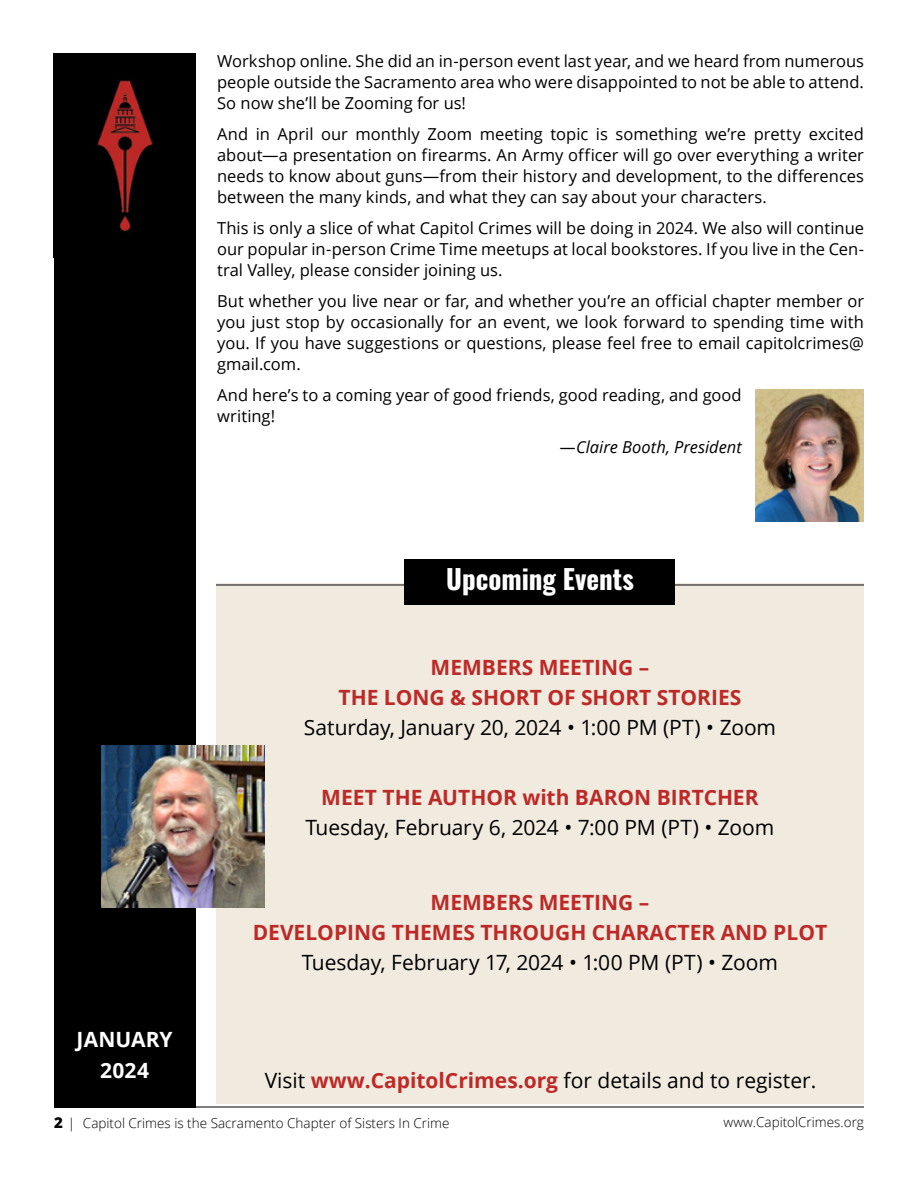
<style>
.page{position:relative;width:918px;height:1188px;background:#fff}
.page>*{position:absolute;margin:0;border:0;box-sizing:border-box;transform-origin:0 0}
.t1{font:27px "Oswald";color:#fff}
.t2{font:21px "Open Sans";color:#000}
.t3{font:700 21px/30px "Open Sans";color:#bd2927;text-align:center}
.t4{font:700 21px/31px "Open Sans";letter-spacing:.01em;color:#fff;text-align:center}
.t5{font:16.5px/21px "Open Sans";color:#000;text-align:justify}
.t6{font:italic 16.5px "Open Sans";color:#000}
.t7{font:300 13.5px "Open Sans";color:#000}
.s1{font-weight:700;color:#bd2927}
.s2{font-weight:800;font-size:15px}
</style>
<div class="page">
<div style="left:54px;top:54px;width:141px;height:1053px;background:#000"></div>
<img style="left:97px;top:80px;width:56px;height:151px">
<hr style="left:54px;top:1107px;width:810px;height:1px;background:#000">
<div style="left:216px;top:584px;width:648px;height:520px;background:#f0eadf"></div>
<hr style="left:216px;top:585px;width:648px;height:1px;background:#000">
<div style="left:405px;top:559px;width:270px;height:46px;background:#000"></div>
<img style="left:755px;top:389px;width:109px;height:133px">
<img style="left:102px;top:745px;width:162px;height:163px">
<p class="t5" style="left:217px;top:50px;width:648px">Workshop online. She did an in-person event last year, and we heard from numerous people outside the Sacramento area who were disappointed to not be able to attend.<br>So now she’ll be Zooming for us!</p>
<p class="t5" style="left:217px;top:123px;width:648px">And in April our monthly Zoom meeting topic is something we’re pretty excited about—a presentation on firearms. An Army officer will go over everything a writer needs to know about guns—from their history and development, to the differences between the many kinds, and what they can say about your characters.</p>
<p class="t5" style="left:217px;top:217px;width:648px">This is only a slice of what Capitol Crimes will be doing in 2024. We also will continue our popular in-person Crime Time meetups at local bookstores. If you live in the Cen&shy;tral Valley, please consider joining us.</p>
<p class="t5" style="left:217px;top:290px;width:649px">But whether you live near or far, and whether you’re an official chapter member or you just stop by occasionally for an event, we look forward to spending time with you. If you have suggestions or questions, please feel free to email capitolcrimes@ gmail.com.</p>
<p class="t5" style="left:217px;top:384px;width:526px">And here’s to a coming year of good friends, good reading, and good writing!</p>
<p class="t6" style="left:560px;top:435px;width:183px">—Claire Booth, President</p>
<h1 class="t1" style="left:446px;top:555px;width:189px">Upcoming Events</h1>
<p class="t3" style="left:339px;top:652px;width:404px">MEMBERS MEETING –<br>THE LONG &amp; SHORT OF SHORT STORIES</p>
<p class="t2" style="left:304px;top:713px;width:474px">Saturday, January 20, 2024 • 1:00 PM (PT) • Zoom</p>
<p class="t3" style="left:321px;top:782px;width:439px">MEET THE AUTHOR with BARON BIRTCHER</p>
<p class="t2" style="left:306px;top:813px;width:470px">Tuesday, February 6, 2024 • 7:00 PM (PT) • Zoom</p>
<p class="t4" style="left:77px;top:1024px;width:97px">JANUARY<br>2024</p>
<p class="t3" style="left:253px;top:887px;width:576px">MEMBERS MEETING –<br>DEVELOPING THEMES THROUGH CHARACTER AND PLOT</p>
<p class="t2" style="left:302px;top:948px;width:478px">Tuesday, February 17, 2024 • 1:00 PM (PT) • Zoom</p>
<p class="t2" style="left:265px;top:1066px;width:553px">Visit <span class="s1">www.CapitolCrimes.org</span> for details and to register.</p>
<p class="t7" style="left:54px;top:1114px;width:397px"><span class="s2">2</span> | Capitol Crimes is the Sacramento Chapter of Sisters In Crime</p>
<p class="t7" style="left:724px;top:1113px;width:142px">www.CapitolCrimes.org</p>
</div>
